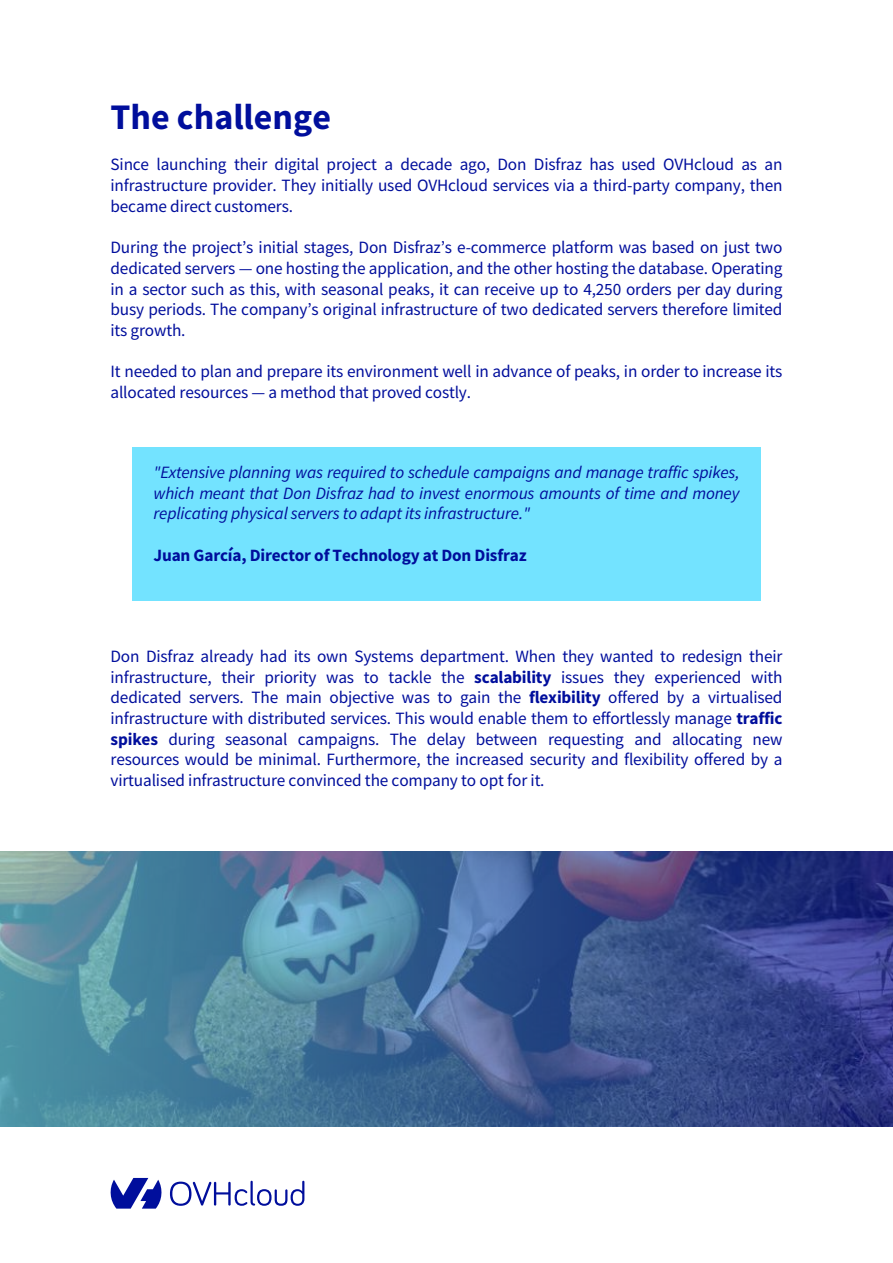
<style>
.page{position:relative;width:893px;height:1263px;background:#fff}
.page>*{position:absolute;margin:0;border:0;box-sizing:border-box;transform-origin:0 0}
.t1{font:700 36px "Source Sans Pro";color:#000e9c}
.t2{font:17.25px/20.7px "Source Sans Pro";letter-spacing:-.01em;color:#000e9c;text-align:justify}
.t3{font:italic 17.25px/20.7px "Source Sans Pro";letter-spacing:-.01em;color:#000e9c;text-align:justify}
.t4{font:700 17.25px "Source Sans Pro";letter-spacing:-.01em;color:#000e9c}
.s1{font-weight:700}
</style>
<div class="page">
<svg style="left:110px;top:1178px;width:52px;height:30px"></svg>
<svg style="left:170px;top:1181px;width:134px;height:25px"></svg>
<div style="left:132px;top:447px;width:629px;height:153px;background:#73e3ff"></div>
<svg style="left:0;top:851px;width:893px;height:276px;background:#446795"></svg>
<h1 class="t1" style="left:111px;top:93px;width:222px">The challenge</h1>
<p class="t2" style="left:111px;top:154px;width:673px">Since launching their digital project a decade ago, Don Disfraz has used OVHcloud as an infrastructure provider. They initially used OVHcloud services via a third-party company, then became direct customers.</p>
<p class="t2" style="left:111px;top:237px;width:673px">During the project’s initial stages, Don Disfraz’s e-commerce platform was based on just two dedicated servers — one hosting the application, and the other hosting the database. Operating in a sector such as this, with seasonal peaks, it can receive up to 4,250 orders per day during busy periods. The company’s original infrastructure of two dedicated servers therefore limited its growth.</p>
<p class="t2" style="left:111px;top:361px;width:673px">It needed to plan and prepare its environment well in advance of peaks, in order to increase its allocated resources — a method that proved costly.</p>
<p class="t3" style="left:153px;top:462px;width:587px">"Extensive planning was required to schedule campaigns and manage traffic spikes, which meant that Don Disfraz had to invest enormous amounts of time and money replicating physical servers to adapt its infrastructure."</p>
<p class="t4" style="left:153px;top:543px;width:375px">Juan García, Director of Technology at Don Disfraz</p>
<p class="t2" style="left:111px;top:646px;width:673px">Don Disfraz already had its own Systems department. When they wanted to redesign their infrastructure, their priority was to tackle the <span class="s1">scalability</span> issues they experienced with dedicated servers. The main objective was to gain the <span class="s1">flexibility</span> offered by a virtualised infrastructure with distributed services. This would enable them to effortlessly manage <span class="s1">traffic spikes</span> during seasonal campaigns. The delay between requesting and allocating new resources would be minimal. Furthermore, the increased security and flexibility offered by a virtualised infrastructure convinced the company to opt for it.</p>
</div>
